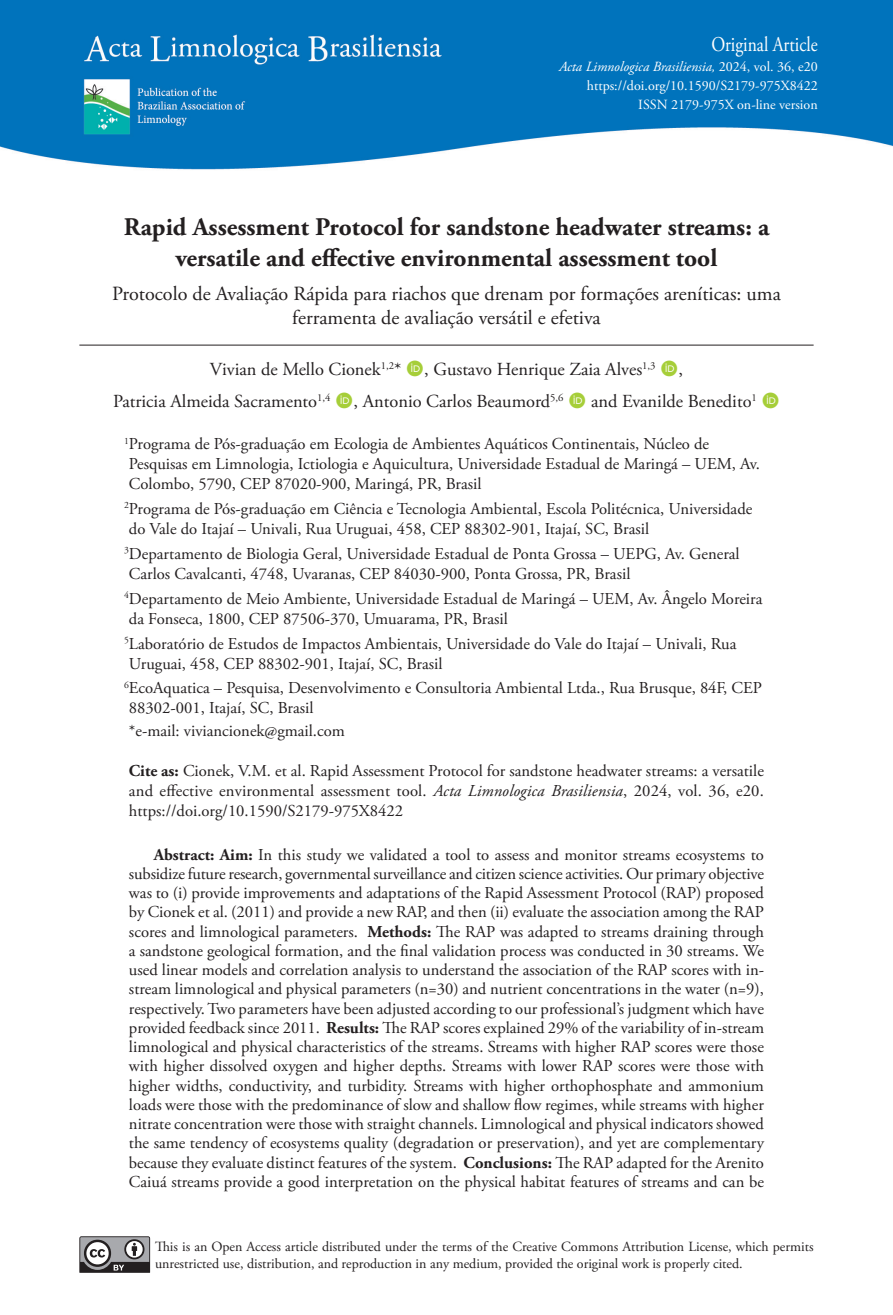
<style>
.page{position:relative;width:893px;height:1315px;background:#fff}
.page>*{position:absolute;margin:0;border:0;box-sizing:border-box;transform-origin:0 0}
.ArticleTitle{font:700 25.38px/30.4px "Adobe Garamond Pro";color:#231f20;text-align:center}
.t1{font:21px "Adobe Garamond Pro";color:#fff;scale:.83 1}
.ArticleTitle-Trans1{font:20.12px/24.2px "Adobe Garamond Pro";color:#231f20;text-align:center}
.Authors{font:18.38px "Adobe Garamond Pro";color:#231f20}
.Abstract{font:16.62px/19.2px "Adobe Garamond Pro";color:#231f20;text-align:justify}
.Affiliations{font:16.62px/19.9px "Adobe Garamond Pro";color:#231f20}
.HowToCite{font:16.62px/19.9px "Adobe Garamond Pro";color:#231f20;text-align:justify}
.Correspondence{font:16.62px "Adobe Garamond Pro";color:#231f20}
.LicenseParaAlt{font:14px/16.8px "Adobe Garamond Pro";color:#231f20}
.t2{font:14px/19.2px "Adobe Garamond Pro";color:#fff;text-align:right}
.s1{font-style:italic}
.s2{font-weight:700}
</style>
<div class="page">
<img style="left:0;top:0;width:893px;height:170px">
<svg style="left:79px;top:1236px;width:71px;height:36px"></svg>
<hr style="left:79px;top:345px;width:735px;height:1px;background:#231f20">
<p class="t1" style="left:711px;top:32px;width:130px">Original Article</p>
<p class="t2" style="left:559px;top:57px;width:260px"><span class="s1">Acta Limnologica Brasiliensia,</span> 2024, vol. 36, e20 https://doi.org/10.1590/S2179-975X8422<br>ISSN 2179-975X on-line version</p>
<p class="ArticleTitle" style="left:124px;top:212px;width:647px">Rapid Assessment Protocol for sandstone headwater streams: a versatile and effective environmental assessment tool</p>
<p class="ArticleTitle-Trans1" style="left:112px;top:282px;width:670px">Protocolo de Avaliação Rápida para riachos que drenam por formações areníticas: uma ferramenta de avaliação versátil e efetiva</p>
<p class="Authors" style="left:210px;top:358px;width:193px">Vivian de Mello Cionek<sup>1,2</sup>*</p>
<p class="Authors" style="left:424px;top:358px;width:233px">, Gustavo Henrique Zaia Alves<sup>1,3</sup></p>
<p class="Authors" style="left:679px;top:358px;width:6px">,</p>
<p class="Authors" style="left:113px;top:390px;width:452px">Patricia Almeida Sacramento<sup>1,4</sup> , Antonio Carlos Beaumord<sup>5,6</sup></p>
<p class="Authors" style="left:591px;top:390px;width:167px">and Evanilde Benedito<sup>1</sup></p>
<p class="Affiliations" style="left:124px;top:434px;width:637px"><sup>1</sup>Programa de Pós-graduação em Ecologia de Ambientes Aquáticos Continentais, Núcleo de<br>Pesquisas em Limnologia, Ictiologia e Aquicultura, Universidade Estadual de Maringá – UEM, Av.<br>Colombo, 5790, CEP 87020-900, Maringá, PR, Brasil</p>
<p class="Affiliations" style="left:124px;top:499px;width:630px"><sup>2</sup>Programa de Pós-graduação em Ciência e Tecnologia Ambiental, Escola Politécnica, Universidade do Vale do Itajaí – Univali, Rua Uruguai, 458, CEP 88302-901, Itajaí, SC, Brasil</p>
<p class="Affiliations" style="left:124px;top:544px;width:617px"><sup>3</sup>Departamento de Biologia Geral, Universidade Estadual de Ponta Grossa – UEPG, Av. General<br>Carlos Cavalcanti, 4748, Uvaranas, CEP 84030-900, Ponta Grossa, PR, Brasil</p>
<p class="Affiliations" style="left:124px;top:589px;width:640px"><sup>4</sup>Departamento de Meio Ambiente, Universidade Estadual de Maringá – UEM, Av. Ângelo Moreira da Fonseca, 1800, CEP 87506-370, Umuarama, PR, Brasil</p>
<p class="Affiliations" style="left:124px;top:634px;width:614px"><sup>5</sup>Laboratório de Estudos de Impactos Ambientais, Universidade do Vale do Itajaí – Univali, Rua<br>Uruguai, 458, CEP 88302-901, Itajaí, SC, Brasil</p>
<p class="Affiliations" style="left:124px;top:679px;width:639px"><sup>6</sup>EcoAquatica – Pesquisa, Desenvolvimento e Consultoria Ambiental Ltda., Rua Brusque, 84F, CEP<br>88302-001, Itajaí, SC, Brasil</p>
<p class="Correspondence" style="left:129px;top:720px;width:217px">*e-mail: viviancionek@gmail.com</p>
<p class="HowToCite" style="left:129px;top:761px;width:636px"><span class="s2">Cite as:</span> Cionek, V.M. et al. Rapid Assessment Protocol for sandstone headwater streams: a versatile and effective environmental assessment tool. <span class="s1">Acta Limnologica Brasiliensia</span>, 2024, vol. 36, e20. https://doi.org/10.1590/S2179-975X8422</p>
<p class="Abstract" style="left:129px;top:845px;width:637px;text-indent:25px"><span class="s2">Abstract: Aim:</span> In this study we validated a tool to assess and monitor streams ecosystems to subsidize future research, governmental surveillance and citizen science activities. Our primary objective was to (i) provide improvements and adaptations of the Rapid Assessment Protocol (RAP) proposed by Cionek et al. (2011) and provide a new RAP, and then (ii) evaluate the association among the RAP scores and limnological parameters. <span class="s2">Methods:</span> The RAP was adapted to streams draining through a sandstone geological formation, and the final validation process was conducted in 30 streams. We used linear models and correlation analysis to understand the association of the RAP scores with in&shy;stream limnological and physical parameters (n=30) and nutrient concentrations in the water (n=9), respectively. Two parameters have been adjusted according to our professional’s judgment which have provided feedback since 2011. <span class="s2">Results:</span> The RAP scores explained 29% of the variability of in-stream limnological and physical characteristics of the streams. Streams with higher RAP scores were those with higher dissolved oxygen and higher depths. Streams with lower RAP scores were those with higher widths, conductivity, and turbidity. Streams with higher orthophosphate and ammonium loads were those with the predominance of slow and shallow flow regimes, while streams with higher nitrate concentration were those with straight channels. Limnological and physical indicators showed the same tendency of ecosystems quality (degradation or preservation), and yet are complementary because they evaluate distinct features of the system. <span class="s2">Conclusions:</span> The RAP adapted for the Arenito Caiuá streams provide a good interpretation on the physical habitat features of streams and can be</p>
<p class="LicenseParaAlt" style="left:155px;top:1238px;width:660px">This is an Open Access article distributed under the terms of the Creative Commons Attribution License, which permits unrestricted use, distribution, and reproduction in any medium, provided the original work is properly cited.</p>
</div>
